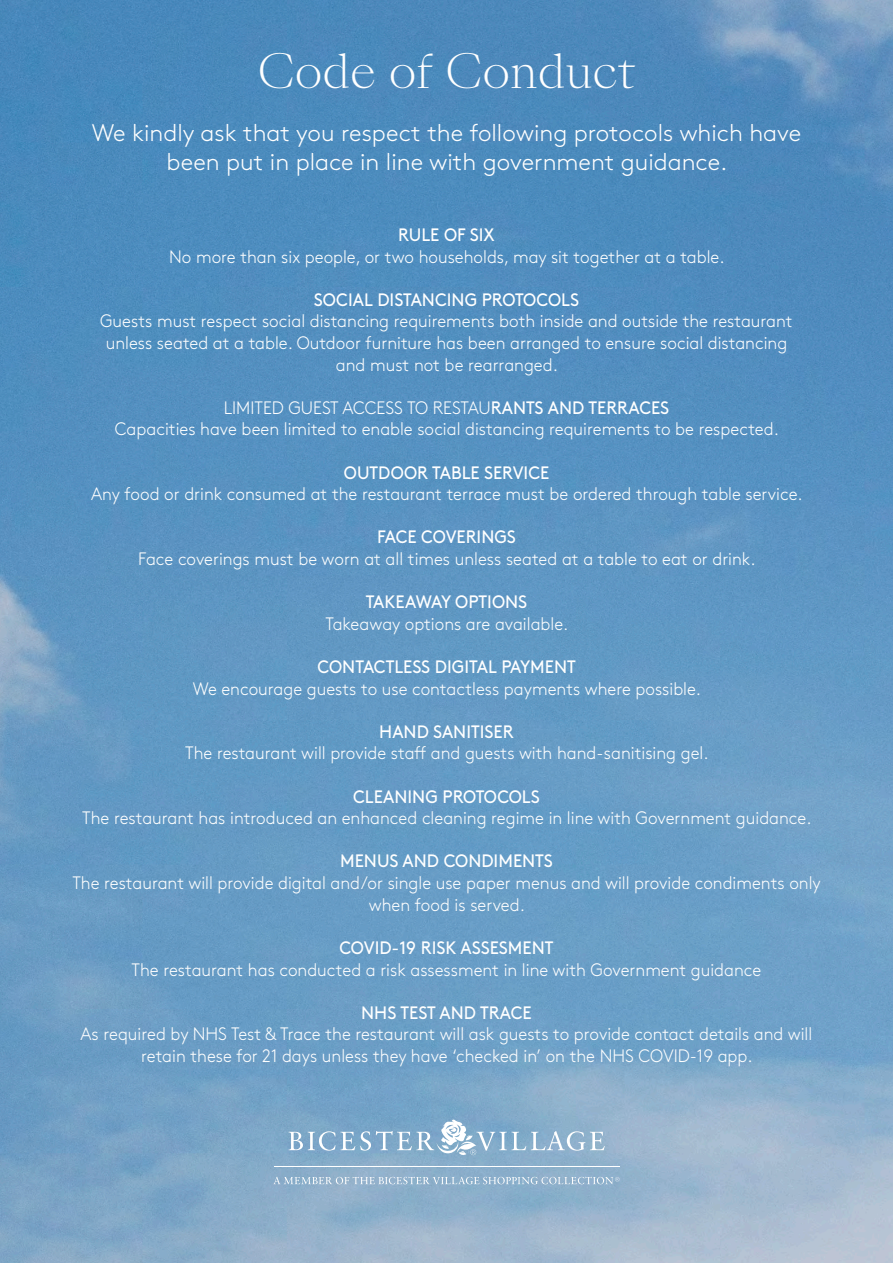
<style>
.page{position:relative;width:893px;height:1263px;background:#fff}
.page>*{position:absolute;margin:0;border:0;box-sizing:border-box;transform-origin:0 0}
.t1{font:300 45px "Sang Bleu Kingdom";color:#fff}
.t2{font:300 24px/28.8px "Brown Std";color:#fff;text-align:center}
.t3{font:300 18px/21.6px "Brown Std";color:#fff;text-align:center;scale:.94 1}
.t4{font:18px "Brown Std";color:#fff;scale:.94 1}
.s1{font-weight:400}
</style>
<div class="page">
<img style="left:0;top:0;width:893px;height:1263px">
<hr style="left:274px;top:1166px;width:345px;height:1px;background:#fff">
<svg style="left:273px;top:1177px;width:346px;height:7px;background:#a7c1d6"></svg>
<svg style="left:289px;top:1119px;width:316px;height:41px;background:#92b5d0"></svg>
<p class="t1" style="left:258px;top:41px;width:379px">Code of Conduct</p>
<p class="t2" style="left:92px;top:119px;width:711px">We kindly ask that you respect the following protocols which have been put in place in line with government guidance.</p>
<p class="t4" style="left:398px;top:224px;width:104px">RULE OF SIX</p>
<p class="t3" style="left:169px;top:246px;width:592px">No more than six people, or two households, may sit together at a table.</p>
<p class="t4" style="left:314px;top:289px;width:284px">SOCIAL DISTANCING PROTOCOLS</p>
<p class="t3" style="left:100px;top:311px;width:738px">Guests must respect social distancing requirements both inside and outside the restaurant unless seated at a table. Outdoor furniture has been arranged to ensure social distancing and must not be rearranged.</p>
<p class="t3" style="left:224px;top:397px;width:476px">LIMITED GUEST ACCESS TO RESTAU<span class="s1">RANTS AND TERRACES</span></p>
<p class="t3" style="left:115px;top:419px;width:708px">Capacities have been limited to enable social distancing requirements to be respected.</p>
<p class="t4" style="left:344px;top:462px;width:220px">OUTDOOR TABLE SERVICE</p>
<p class="t3" style="left:91px;top:483px;width:758px">Any food or drink consumed at the restaurant terrace must be ordered through table service.</p>
<p class="t4" style="left:377px;top:527px;width:149px">FACE COVERINGS</p>
<p class="t3" style="left:138px;top:548px;width:658px">Face coverings must be worn at all times unless seated at a table to eat or drink.</p>
<p class="t4" style="left:366px;top:591px;width:173px">TAKEAWAY OPTIONS</p>
<p class="t3" style="left:325px;top:613px;width:260px">Takeaway options are available.</p>
<p class="t4" style="left:318px;top:656px;width:276px">CONTACTLESS DIGITAL PAYMENT</p>
<p class="t3" style="left:193px;top:678px;width:542px">We encourage guests to use contactless payments where possible.</p>
<p class="t4" style="left:379px;top:721px;width:145px">HAND SANITISER</p>
<p class="t3" style="left:185px;top:743px;width:558px">The restaurant will provide staff and guests with hand-sanitising gel.</p>
<p class="t4" style="left:353px;top:786px;width:200px">CLEANING PROTOCOLS</p>
<p class="t3" style="left:82px;top:807px;width:777px">The restaurant has introduced an enhanced cleaning regime in line with Government guidance.</p>
<p class="t4" style="left:340px;top:851px;width:228px">MENUS AND CONDIMENTS</p>
<p class="t3" style="left:72px;top:872px;width:798px">The restaurant will provide digital and/or single use paper menus and will provide condiments only when food is served.</p>
<p class="t4" style="left:339px;top:937px;width:229px">COVID-19 RISK ASSESMENT</p>
<p class="t3" style="left:132px;top:959px;width:671px">The restaurant has conducted a risk assessment in line with Government guidance</p>
<p class="t4" style="left:361px;top:1002px;width:183px">NHS TEST AND TRACE</p>
<p class="t3" style="left:81px;top:1023px;width:780px">As required by NHS Test &amp; Trace the restaurant will ask guests to provide contact details and will retain these for 21 days unless they have ‘checked in’ on the NHS COVID-19 app.</p>
</div>
